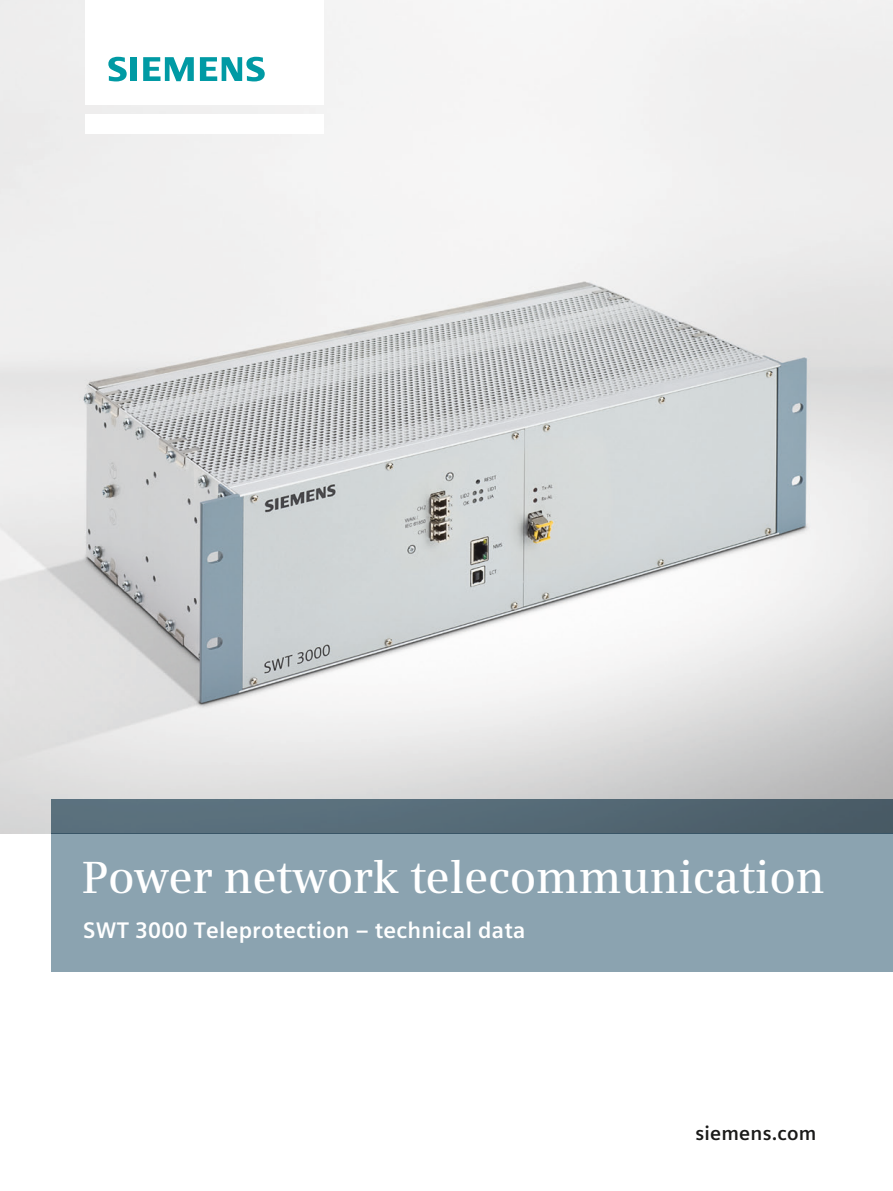
<style>
.page{position:relative;width:893px;height:1191px;background:#fff}
.page>*{position:absolute;margin:0;border:0;box-sizing:border-box;transform-origin:0 0}
.t1{font:600 45px "Siemens Serif";letter-spacing:-.005em;color:#fff}
.t2{font:700 22.5px "Siemens Sans Global";letter-spacing:.01em;color:#fff}
.t3{font:700 19.5px "Siemens Sans Global";letter-spacing:.01em;color:#1a1a19}
</style>
<div class="page">
<img style="left:0;top:0;width:893px;height:833px">
<div style="left:51px;top:833px;width:842px;height:139px;background:#8ba3b0"></div>
<div style="left:51px;top:799px;width:842px;height:34px;background:linear-gradient(to right,#5e7683,#4a5d68)"></div>
<div style="left:85px;top:114px;width:238px;height:19px;background:#fff"></div>
<div style="left:85px;top:0;width:238px;height:105px;background:#fff"></div>
<svg style="left:108px;top:57px;width:19px;height:24px"></svg>
<div style="left:130px;top:57px;width:7px;height:24px;background:#009aa4"></div>
<svg style="left:143px;top:57px;width:51px;height:24px"></svg>
<svg style="left:200px;top:57px;width:65px;height:24px"></svg>
<h1 class="t1" style="left:82px;top:851px;width:744px">Power network telecommunication</h1>
<p class="t2" style="left:83px;top:912px;width:444px">SWT 3000 Teleprotection – technical data</p>
<p class="t3" style="left:695px;top:1118px;width:122px">siemens.com</p>
</div>
